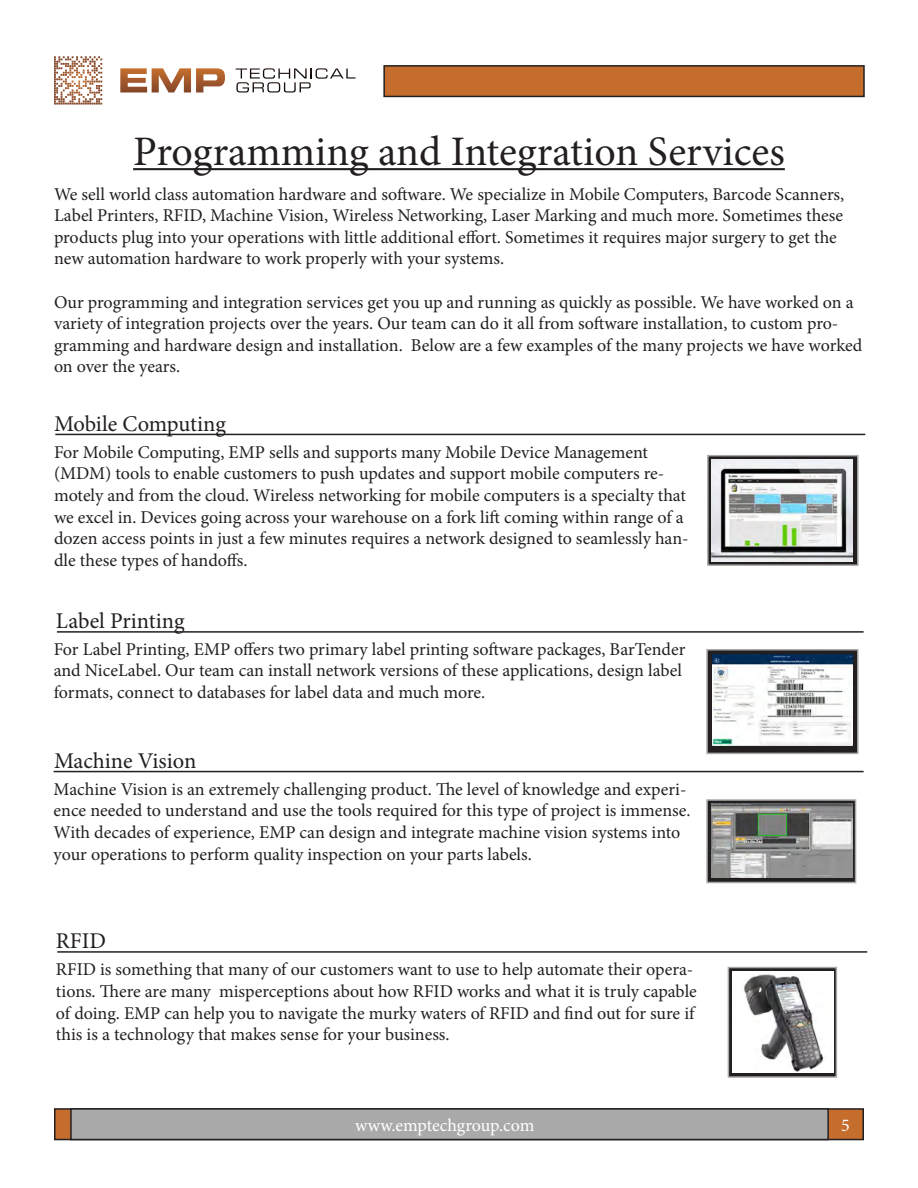
<style>
.page{position:relative;width:918px;height:1188px;background:#fff}
.page>*{position:absolute;margin:0;border:0;box-sizing:border-box;transform-origin:0 0}
.t1{font:42px "Minion Pro";color:#231f20}
.t2{font:22.5px "Minion Pro";color:#231f20}
.t3{font:18px/21.6px "Minion Pro";letter-spacing:-.005em;color:#231f20}
.t4{font:18px "Minion Pro";letter-spacing:-.005em;color:#fff}
</style>
<div class="page">
<hr style="left:133px;top:168px;width:652px;height:2px;background:#231f20">
<hr style="left:55px;top:434px;width:810px;height:1px;background:#231f20">
<hr style="left:57px;top:631px;width:807px;height:2px;background:#231f20">
<hr style="left:54px;top:771px;width:810px;height:1px;background:#231f20">
<hr style="left:57px;top:951px;width:810px;height:2px;background:#231f20">
<div style="left:708px;top:456px;width:150px;height:109px;background:linear-gradient(to right,#231f20,#231f20)"></div>
<div style="left:707px;top:455px;width:152px;height:111px;border:2px solid #a9a9a9"></div>
<div style="left:707px;top:800px;width:149px;height:83px;background:linear-gradient(to right,#231f20,#231f20)"></div>
<div style="left:706px;top:799px;width:150px;height:84px;border:2px solid #a9a9a9"></div>
<div style="left:384px;top:66px;width:480px;height:30px;background:#c56d2d"></div>
<div style="left:383px;top:65px;width:482px;height:32px;border:2px solid #231f20"></div>
<div style="left:55px;top:1109px;width:808px;height:31px;background:#c56d2d"></div>
<div style="left:71px;top:1109px;width:757px;height:31px;background:#a9a9a9"></div>
<div style="left:70px;top:1108px;width:759px;height:32px;border:2px solid #231f20"></div>
<svg style="left:120px;top:68px;width:105px;height:24px"></svg>
<svg style="left:236px;top:68px;width:120px;height:24px"></svg>
<svg style="left:54px;top:56px;width:48px;height:15px"></svg>
<img style="left:712px;top:459px;width:141px;height:102px">
<img style="left:711px;top:804px;width:141px;height:73px">
<div style="left:707px;top:650px;width:151px;height:103px;background:#231f20"></div>
<div style="left:706px;top:649px;width:153px;height:105px;border:2px solid #a9a9a9"></div>
<svg style="left:731px;top:970px;width:103px;height:105px"></svg>
<img style="left:733px;top:972px;width:100px;height:101px">
<div style="left:728px;top:967px;width:109px;height:111px;border:2px solid #a9a9a9"></div>
<img style="left:712px;top:654px;width:140px;height:92px">
<p class="t1" style="left:133px;top:123px;width:653px">Programming and Integration Services</p>
<p class="t3" style="left:54px;top:183px;width:792px">We sell world class automation hardware and software. We specialize in Mobile Computers, Barcode Scanners, Label Printers, RFID, Machine Vision, Wireless Networking, Laser Marking and much more. Sometimes these products plug into your operations with little additional effort. Sometimes it requires major surgery to get the new automation hardware to work properly with your systems.</p>
<p class="t3" style="left:54px;top:291px;width:810px">Our programming and integration services get you up and running as quickly as possible. We have worked on a variety of integration projects over the years. Our team can do it all from software installation, to custom pro&shy;gramming and hardware design and installation. Below are a few examples of the many projects we have worked on over the years.</p>
<p class="t2" style="left:54px;top:408px;width:173px">Mobile Computing</p>
<p class="t3" style="left:54px;top:441px;width:636px">For Mobile Computing, EMP sells and supports many Mobile Device Management (MDM) tools to enable customers to push updates and support mobile computers re&shy;motely and from the cloud. Wireless networking for mobile computers is a specialty that we excel in. Devices going across your warehouse on a fork lift coming within range of a dozen access points in just a few minutes requires a network designed to seamlessly han&shy;dle these types of handoffs.</p>
<p class="t2" style="left:56px;top:606px;width:130px">Label Printing</p>
<p class="t3" style="left:54px;top:638px;width:633px">For Label Printing, EMP offers two primary label printing software packages, BarTender and NiceLabel. Our team can install network versions of these applications, design label formats, connect to databases for label data and much more.</p>
<p class="t2" style="left:54px;top:745px;width:144px">Machine Vision</p>
<p class="t3" style="left:54px;top:778px;width:638px">Machine Vision is an extremely challenging product. The level of knowledge and experi&shy;ence needed to understand and use the tools required for this type of project is immense.<br>With decades of experience, EMP can design and integrate machine vision systems into your operations to perform quality inspection on your parts labels.</p>
<p class="t2" style="left:56px;top:926px;width:52px">RFID</p>
<p class="t3" style="left:56px;top:959px;width:642px">RFID is something that many of our customers want to use to help automate their opera&shy;tions. There are many misperceptions about how RFID works and what it is truly capable of doing. EMP can help you to navigate the murky waters of RFID and find out for sure if this is a technology that makes sense for your business.</p>
<p class="t4" style="left:355px;top:1113px;width:181px">www.emptechgroup.com</p>
<p class="t4" style="left:841px;top:1113px;width:10px">5</p>
</div>
